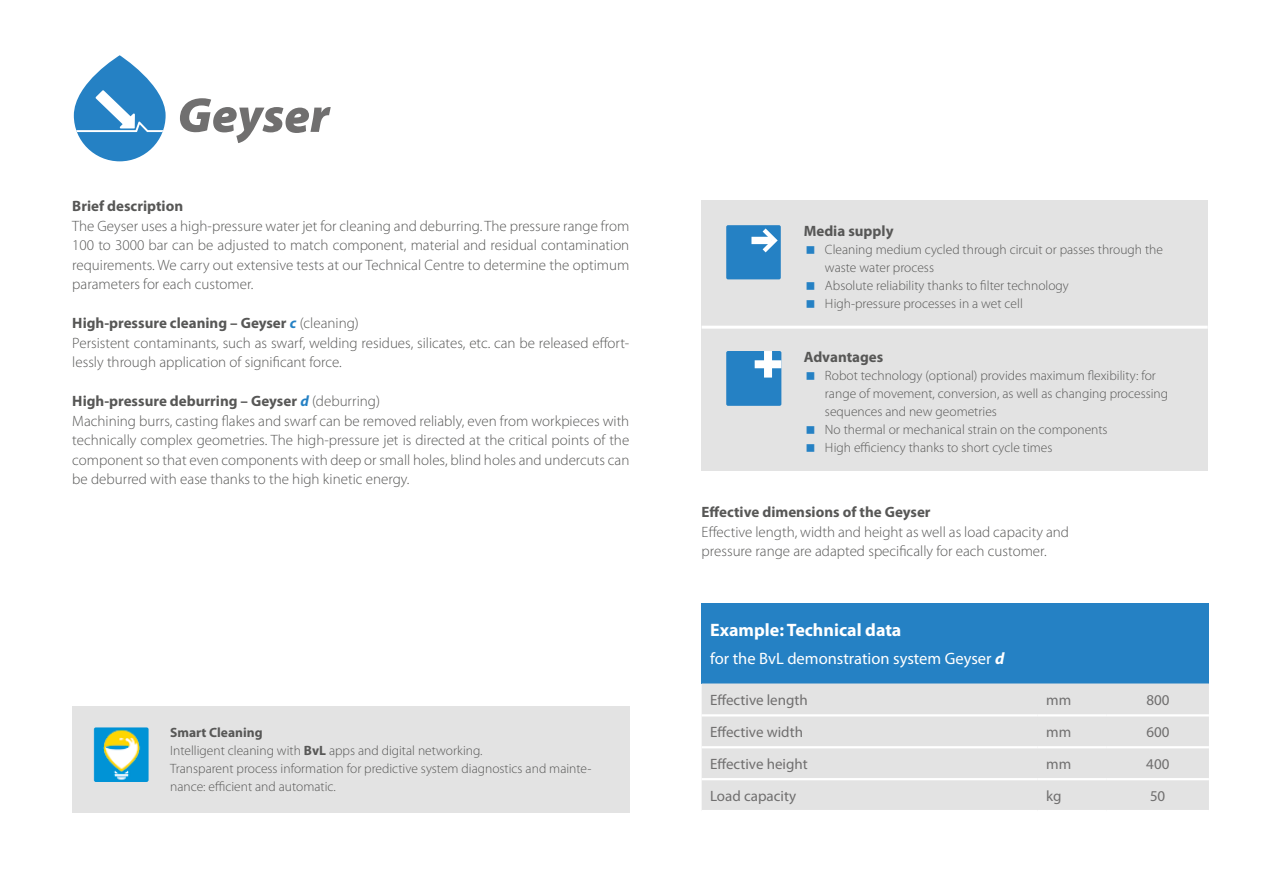
<style>
.page{position:relative;width:1263px;height:893px;background:#fff}
.page>*{position:absolute;margin:0;border:0;box-sizing:border-box;transform-origin:0 0}
.t1{font:700 18px "Myriad Pro";color:#fff}
.t2{font:16.5px "Myriad Pro";color:#fff}
.t3{font:300 15px/19.5px "Myriad Pro";color:#575756}
.t4{font:15px "Myriad Pro";color:#706f6f}
.t5{font:700 15px "Myriad Pro";color:#575756}
.t6{font:300 13.5px/18px "Myriad Pro";color:#575756}
.s1{font-weight:700}
.s2{font-weight:700;font-style:italic;color:#2581c4}
.s3{font-weight:700;font-style:italic}
</style>
<div class="page">
<svg style="left:74px;top:55px;width:92px;height:106px;fill:#2581c4"></svg>
<svg style="left:76px;top:90px;width:87px;height:42px"></svg>
<svg style="left:180px;top:98px;width:151px;height:45px"></svg>
<div style="left:72px;top:706px;width:557px;height:106px;background:#e3e3e3"></div>
<div style="left:702px;top:603px;width:507px;height:80px;background:#2581c4"></div>
<div style="left:702px;top:683px;width:507px;height:127px;background:#e3e3e3"></div>
<hr style="left:702px;top:714px;width:336px;height:2px;background:#fff">
<hr style="left:1038px;top:714px;width:69px;height:2px;background:#fff">
<hr style="left:1107px;top:714px;width:102px;height:2px;background:#fff">
<hr style="left:702px;top:746px;width:336px;height:2px;background:#fff">
<hr style="left:1038px;top:746px;width:69px;height:2px;background:#fff">
<hr style="left:1107px;top:746px;width:102px;height:2px;background:#fff">
<hr style="left:702px;top:778px;width:336px;height:2px;background:#fff">
<hr style="left:1038px;top:778px;width:69px;height:2px;background:#fff">
<hr style="left:1107px;top:778px;width:102px;height:2px;background:#fff">
<img style="left:94px;top:727px;width:55px;height:55px">
<div style="left:702px;top:200px;width:506px;height:271px;background:#e3e3e3"></div>
<div style="left:726px;top:351px;width:55px;height:55px;background:#2581c4;border-radius:2px"></div>
<svg style="left:755px;top:351px;width:26px;height:27px"></svg>
<hr style="left:702px;top:326px;width:506px;height:3px;background:#fff">
<div style="left:726px;top:225px;width:55px;height:54px;background:#2581c4;border-radius:2px"></div>
<svg style="left:751px;top:225px;width:30px;height:32px"></svg>
<p class="t5" style="left:72px;top:196px;width:112px">Brief description</p>
<p class="t3" style="left:72px;top:216px;width:559px;text-align:justify">The Geyser uses a high-pressure water jet for cleaning and deburring. The pressure range from 100 to 3000 bar can be adjusted to match component, material and residual contamination requirements. We carry out extensive tests at our Technical Centre to determine the optimum parameters for each customer.</p>
<p class="t3" style="left:72px;top:313px;width:559px"><span class="s1">High-pressure cleaning – Geyser</span> <span class="s2">c</span> (cleaning)<br>Persistent contaminants, such as swarf, welding residues, silicates, etc. can be released effort&shy;lessly through application of significant force.</p>
<p class="t3" style="left:72px;top:391px;width:559px"><span class="s1">High-pressure deburring – Geyser</span> <span class="s2">d</span> (deburring)<br>Machining burrs, casting flakes and swarf can be removed reliably, even from workpieces with technically complex geometries. The high-pressure jet is directed at the critical points of the component so that even components with deep or small holes, blind holes and undercuts can be deburred with ease thanks to the high kinetic energy.</p>
<p class="t6" style="left:170px;top:724px;width:423px"><span class="s1">Smart Cleaning<br></span>Intelligent cleaning with <span class="s1">BvL</span> apps and digital networking.<br>Transparent process information for predictive system diagnostics and mainte&shy;nance: efficient and automatic.</p>
<p class="t5" style="left:804px;top:222px;width:91px">Media supply</p>
<p class="t6" style="left:825px;top:241px;width:339px">Cleaning medium cycled through circuit or passes through the waste water process<br>Absolute reliability thanks to filter technology<br>High-pressure processes in a wet cell</p>
<p class="t5" style="left:804px;top:347px;width:81px">Advantages</p>
<p class="t6" style="left:825px;top:367px;width:345px">Robot technology (optional) provides maximum flexibility: for range of movement, conversion, as well as changing processing sequences and new geometries<br>No thermal or mechanical strain on the components<br>High efficiency thanks to short cycle times</p>
<p class="t5" style="left:702px;top:503px;width:230px">Effective dimensions of the Geyser</p>
<p class="t3" style="left:702px;top:522px;width:369px">Effective length, width and height as well as load capacity and pressure range are adapted specifically for each customer.</p>
<p class="t1" style="left:710px;top:618px;width:193px">Example: Technical data</p>
<p class="t2" style="left:710px;top:648px;width:296px">for the BvL demonstration system Geyser <span class="s3">d</span></p>
<p class="t4" style="left:710px;top:691px;width:99px">Effective length</p>
<p class="t4" style="left:1046px;top:691px;width:27px">mm</p>
<p class="t4" style="left:1146px;top:691px;width:25px">800</p>
<p class="t4" style="left:710px;top:723px;width:94px">Effective width</p>
<p class="t4" style="left:1046px;top:723px;width:27px">mm</p>
<p class="t4" style="left:1146px;top:723px;width:25px">600</p>
<p class="t4" style="left:710px;top:755px;width:99px">Effective height</p>
<p class="t4" style="left:1046px;top:755px;width:27px">mm</p>
<p class="t4" style="left:1146px;top:755px;width:25px">400</p>
<p class="t4" style="left:710px;top:786px;width:88px">Load capacity</p>
<p class="t4" style="left:1046px;top:786px;width:17px">kg</p>
<p class="t4" style="left:1150px;top:786px;width:16px">50</p>
</div>
